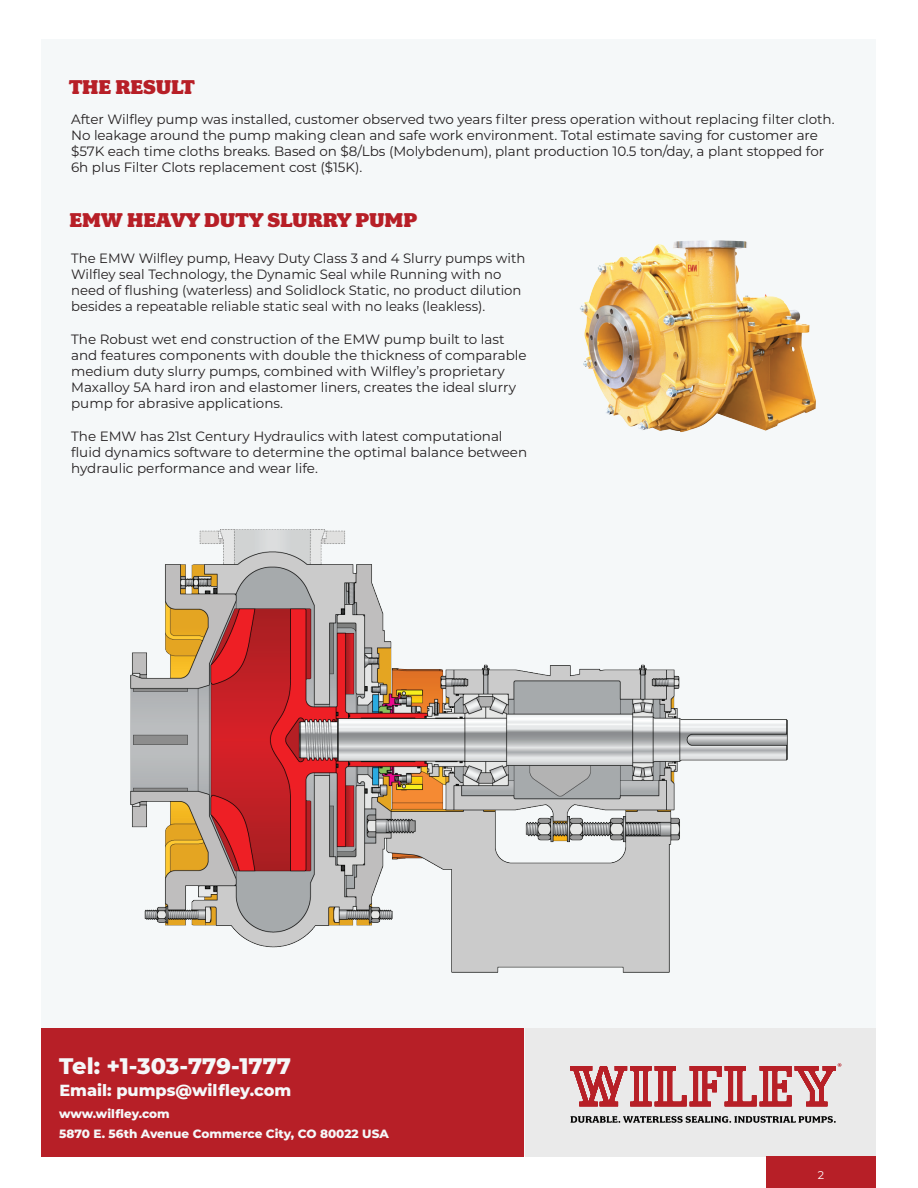
<style>
.page{position:relative;width:918px;height:1188px;background:#fff}
.page>*{position:absolute;margin:0;border:0;box-sizing:border-box;transform-origin:0 0}
.t1{font:900 22.5px "Fairplex Wide OT";color:#b71f27}
.t2{font:800 22.5px "Montserrat";color:#f5f8f9}
.t3{font:800 16.05px "Montserrat";color:#f5f8f9}
.t4{font:13.5px/16.2px "Montserrat";color:#231f20}
.t5{font:800 12px/20.2px "Montserrat";color:#f5f8f9}
.t6{font:11.25px "Montserrat";color:#fff}
</style>
<div class="page">
<div style="left:41px;top:39px;width:835px;height:1117px;background:#f5f8f9"></div>
<div style="left:525px;top:1028px;width:351px;height:128px;background:#eaeaea"></div>
<div style="left:41px;top:1028px;width:483px;height:128px;background:#b71f27"></div>
<svg style="left:571px;top:1116px;width:265px;height:7px"></svg>
<svg style="left:570px;top:1063px;width:271px;height:43px"></svg>
<img style="left:580px;top:240px;width:236px;height:192px">
<img style="left:131px;top:530px;width:656px;height:443px">
<div style="left:766px;top:1156px;width:110px;height:32px;background:#b71f27"></div>
<h1 class="t1" style="left:69px;top:74px;width:127px">THE RESULT</h1>
<p class="t4" style="left:71px;top:110px;width:765px">After Wilfley pump was installed, customer observed two years filter press operation without replacing filter cloth.<br>No leakage around the pump making clean and safe work environment. Total estimate saving for customer are $57K each time cloths breaks. Based on $8/Lbs (Molybdenum), plant production 10.5 ton/day, a plant stopped for 6h plus Filter Clots replacement cost ($15K).</p>
<h1 class="t1" style="left:69px;top:207px;width:349px">EMW HEAVY DUTY SLURRY PUMP</h1>
<p class="t4" style="left:71px;top:249px;width:456px">The EMW Wilfley pump, Heavy Duty Class 3 and 4 Slurry pumps with Wilfley seal Technology, the Dynamic Seal while Running with no need of flushing (waterless) and Solidlock Static, no product dilution besides a repeatable reliable static seal with no leaks (leakless).</p>
<p class="t4" style="left:71px;top:330px;width:457px">The Robust wet end construction of the EMW pump built to last and features components with double the thickness of comparable medium duty slurry pumps, combined with Wilfley’s proprietary Maxalloy 5A hard iron and elastomer liners, creates the ideal slurry pump for abrasive applications.</p>
<p class="t4" style="left:71px;top:428px;width:458px">The EMW has 21st Century Hydraulics with latest computational fluid dynamics software to determine the optimal balance between hydraulic performance and wear life.</p>
<h1 class="t2" style="left:59px;top:1049px;width:233px">Tel: +1-303-779-1777</h1>
<p class="t3" style="left:59px;top:1079px;width:233px">Email: pumps@wilfley.com</p>
<p class="t5" style="left:59px;top:1103px;width:331px">www.wilfley.com<br>5870 E. 56th Avenue Commerce City, CO 80022 USA</p>
<p class="t6" style="left:818px;top:1167px;width:8px">2</p>
</div>
